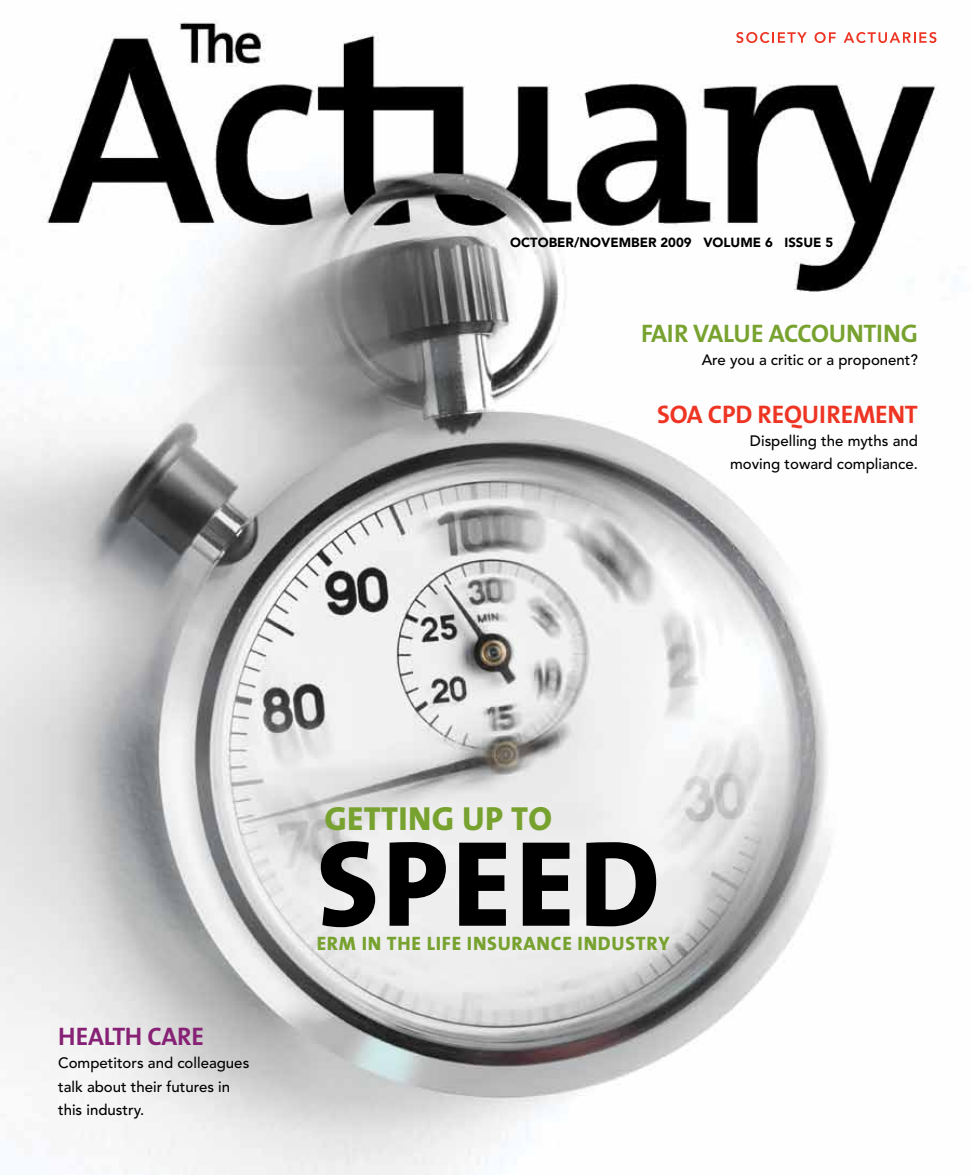
<style>
.page{position:relative;width:972px;height:1175px;background:#fff}
.page>*{position:absolute;margin:0;border:0;box-sizing:border-box;transform-origin:0 0}
.t1{font:800 123px "The Mix B8";letter-spacing:.03em;color:#000}
.t2{font:800 33.6px "The Mix B8";letter-spacing:.01em;color:#78a22f}
.t3{font:700 25.5px "The Mix B7";letter-spacing:-.015em;color:#78a22f}
.t4{font:700 25.5px "The Mix B7";letter-spacing:-.01em;color:#ee3524}
.t5{font:700 25.5px "The Mix B7";letter-spacing:-.01em;color:#872175}
.t6{font:800 19.5px "The Mix B8";letter-spacing:.035em;color:#78a22f}
.t7{font:500 15px/23.2px "Avenir";color:#000;text-align:right}
.t8{font:900 13.2px "Avenir";color:#000}
</style>
<div class="page">
<img style="left:0;top:22px;width:937px;height:1152px">
<svg style="left:718px;top:32px;width:218px;height:12px"></svg>
<p class="t8" style="left:510px;top:234px;width:325px">OCTOBER/NOVEMBER 2009 VOLUME 6 ISSUE 5</p>
<h3 class="t3" style="left:641px;top:320px;width:279px">FAIR VALUE ACCOUNTING</h3>
<p class="t7" style="left:702px;top:348px;width:218px">Are you a critic or a proponent?</p>
<h3 class="t4" style="left:657px;top:400px;width:262px">SOA CPD REQUIREMENT</h3>
<p class="t7" style="left:730px;top:429px;width:189px">Dispelling the myths and moving toward compliance.</p>
<h3 class="t5" style="left:58px;top:1023px;width:147px">HEALTH CARE</h3>
<p class="t7" style="left:58px;top:1051px;width:193px;text-align:left">Competitors and colleagues talk about their futures in this industry.</p>
<h2 class="t2" style="left:324px;top:800px;width:229px">GETTING UP TO</h2>
<h1 class="t1" style="left:317px;top:818px;width:345px">SPEED</h1>
<h3 class="t6" style="left:317px;top:932px;width:354px">ERM IN THE LIFE INSURANCE INDUSTRY</h3>
</div>
